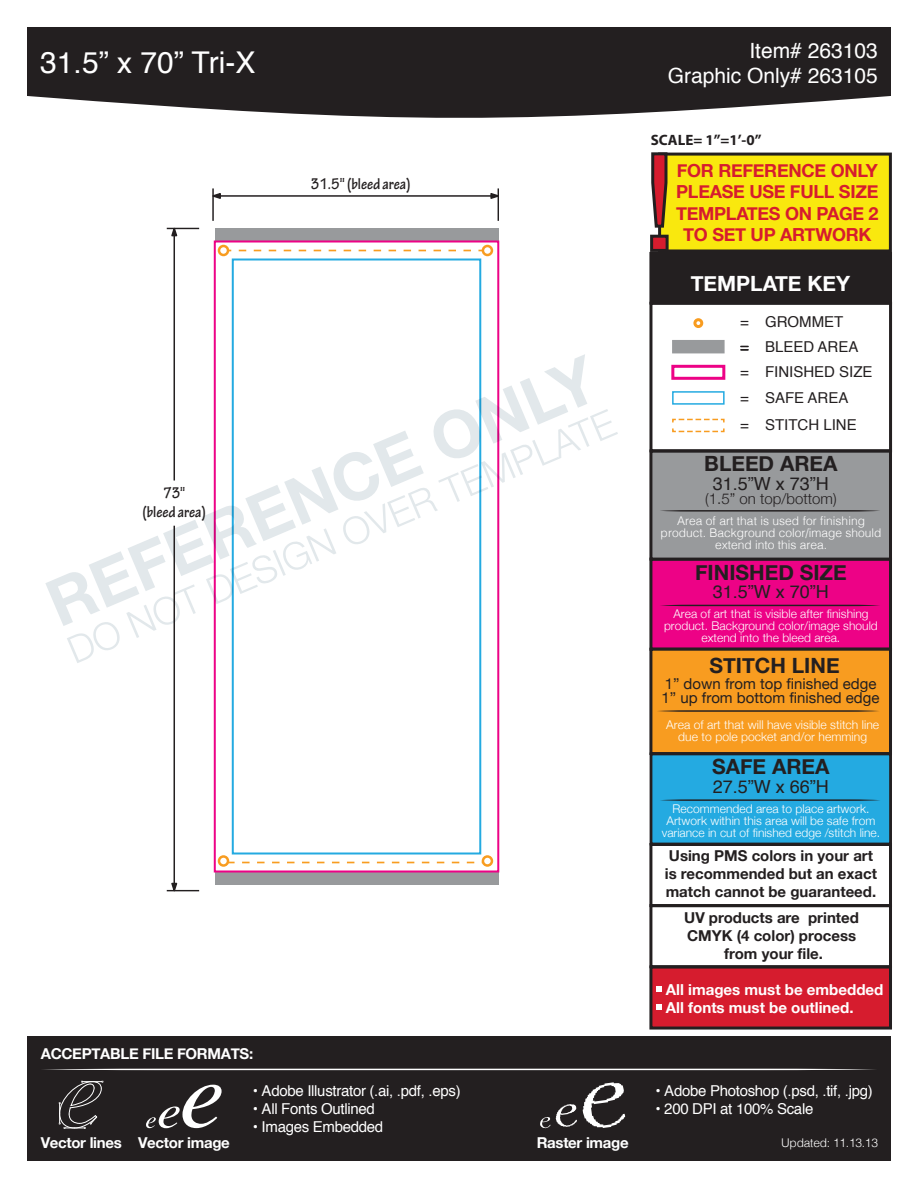
<style>
.page{position:relative;width:918px;height:1188px;background:#fff}
.page>*{position:absolute;margin:0;border:0;box-sizing:border-box;transform-origin:0 0}
.t1{font:30px "Helvetica";color:#fff}
.t2{font:700 21px "Helvetica Neue";color:#231f20}
.t3{font:21px/25.2px "Helvetica";color:#fff;text-align:right}
.t4{font:700 21px "Helvetica Neue";color:#fff}
.t5{font:700 18px/21.6px "Helvetica Neue";letter-spacing:-.015em;color:#d61c2e;text-align:center}
.t6{font:18px "Helvetica";color:#231f20}
.t7{font:700 condensed 16.5px/19.8px "Tekton Pro";color:#231f20;text-align:center}
.t8{font:700 15.15px/17.4px "Helvetica Neue";color:#fff}
.t9{font:700 15px/18px "Helvetica Neue";color:#231f20}
.t10{font:15px "Helvetica";letter-spacing:-.02em;color:#fff}
.t11{font:700 15px "Helvetica Neue";letter-spacing:-.02em;color:#fff}
.t12{font:15px/25.7px "Helvetica";color:#231f20}
.t13{font:15px "Helvetica Neue";color:#231f20}
.t14{font:300 15px "Helvetica Neue";color:#231f20}
.t15{font:700 15px "Myriad";color:#231f20}
.t16{font:300 12.15px/12.1px "Helvetica Neue";letter-spacing:.005em;color:#fff;text-align:center}
.t17{font:300 12px/12px "Helvetica Neue";letter-spacing:.005em;color:#fff;text-align:center}
.t18{font:300 12px/12px "Helvetica";color:#fff;text-align:center}
.t19{font:300 12px "Helvetica";letter-spacing:-.02em;color:#fff}
</style>
<div class="page">
<div style="left:215px;top:228px;width:283px;height:657px;background:#989a9c"></div>
<div style="left:214px;top:241px;width:285px;height:632px;background:#fff;border:2px solid #ed0286"></div>
<svg style="left:229px;top:862px;width:253px;height:1px"></svg>
<svg style="left:229px;top:250px;width:253px;height:1px"></svg>
<div style="left:232px;top:259px;width:249px;height:596px;border:2px solid #24aae1"></div>
<div style="left:482px;top:855px;width:11px;height:12px;border:3px solid #f89c20;border-radius:50%"></div>
<div style="left:218px;top:855px;width:11px;height:12px;border:3px solid #f89c20;border-radius:50%"></div>
<div style="left:218px;top:245px;width:11px;height:11px;border:3px solid #f89c20;border-radius:50%"></div>
<div style="left:482px;top:245px;width:11px;height:11px;border:3px solid #f89c20;border-radius:50%"></div>
<div style="left:649px;top:965px;width:243px;height:65px;background:#d61c2e;border:3px solid #231f20"></div>
<div style="left:658px;top:153px;width:234px;height:99px;background:#f9e80e;border:3px solid #231f20"></div>
<svg style="left:650px;top:152px;width:20px;height:100px"></svg>
<svg style="left:45px;top:354px;width:573px;height:309px"></svg>
<div style="left:649px;top:904px;width:243px;height:64px;border:3px solid #231f20"></div>
<div style="left:650px;top:753px;width:242px;height:92px;background:#24aae1;border:3px solid #231f20"></div>
<div style="left:649px;top:558px;width:243px;height:93px;background:#ed0286;border:3px solid #231f20"></div>
<div style="left:649px;top:449px;width:243px;height:112px;background:#989a9c;border:3px solid #231f20"></div>
<svg style="left:660px;top:799px;width:220px;height:2px"></svg>
<svg style="left:660px;top:605px;width:220px;height:1px"></svg>
<svg style="left:660px;top:510px;width:220px;height:2px"></svg>
<div style="left:649px;top:252px;width:243px;height:53px;background:#231f20"></div>
<div style="left:649px;top:843px;width:243px;height:64px;border:3px solid #231f20"></div>
<div style="left:27px;top:1037px;width:864px;height:124px;background:#231f20"></div>
<svg style="left:43px;top:1069px;width:832px;height:1px"></svg>
<svg style="left:58px;top:1080px;width:46px;height:49px"></svg>
<svg style="left:146px;top:1085px;width:76px;height:43px"></svg>
<svg style="left:556px;top:1082px;width:69px;height:46px"></svg>
<svg style="left:540px;top:1117px;width:10px;height:11px"></svg>
<svg style="left:27px;top:27px;width:864px;height:91px;background:#373334"></svg>
<div style="left:649px;top:302px;width:243px;height:150px;border:3px solid #231f20"></div>
<div style="left:672px;top:340px;width:53px;height:13px;background:#989a9c"></div>
<div style="left:671px;top:365px;width:54px;height:15px;background:#fff;border:3px solid #ed0286"></div>
<svg style="left:672px;top:418px;width:53px;height:15px"></svg>
<div style="left:672px;top:391px;width:53px;height:14px;border:2px solid #24aae1"></div>
<div style="left:693px;top:318px;width:10px;height:10px;border:3px solid #f89c20;border-radius:50%"></div>
<svg style="left:657px;top:1004px;width:5px;height:6px"></svg>
<svg style="left:657px;top:986px;width:5px;height:6px"></svg>
<div style="left:649px;top:648px;width:243px;height:107px;background:#f89c20;border:3px solid #231f20"></div>
<svg style="left:657px;top:710px;width:222px;height:2px"></svg>
<hr style="left:212px;top:188px;width:2px;height:33px;background:#231f20">
<hr style="left:498px;top:188px;width:1px;height:33px;background:#231f20">
<hr style="left:213px;top:195px;width:285px;height:2px;background:#231f20">
<svg style="left:212px;top:192px;width:10px;height:8px"></svg>
<svg style="left:489px;top:192px;width:9px;height:8px"></svg>
<hr style="left:167px;top:228px;width:32px;height:1px;background:#231f20">
<hr style="left:167px;top:890px;width:32px;height:1px;background:#231f20">
<hr style="left:174px;top:228px;width:1px;height:253px;background:#231f20">
<hr style="left:174px;top:526px;width:1px;height:365px;background:#231f20">
<svg style="left:170px;top:227px;width:9px;height:10px"></svg>
<svg style="left:170px;top:882px;width:8px;height:10px"></svg>
<h1 class="t1" style="left:40px;top:39px;width:217px">31.5” x 70” Tri-X</h1>
<h3 class="t7" style="left:311px;top:174px;width:101px">31.5" (bleed area)</h3>
<h3 class="t7" style="left:142px;top:483px;width:65px">73"<br>(bleed area)</h3>
<p class="t11" style="left:41px;top:1041px;width:214px">ACCEPTABLE FILE FORMATS:</p>
<p class="t11" style="left:41px;top:1129px;width:191px">Vector lines Vector image</p>
<p class="t10" style="left:253px;top:1079px;width:209px">• Adobe Illustrator (.ai, .pdf, .eps)</p>
<p class="t10" style="left:253px;top:1097px;width:124px">• All Fonts Outlined</p>
<p class="t10" style="left:253px;top:1115px;width:132px">• Images Embedded</p>
<h2 class="t3" style="left:668px;top:38px;width:212px">Item# 263103<br>Graphic Only# 263105</h2>
<p class="t15" style="left:651px;top:132px;width:112px">SCALE= 1”=1’-0”</p>
<h3 class="t5" style="left:676px;top:158px;width:204px">FOR REFERENCE ONLY<br>PLEASE USE FULL SIZE<br>TEMPLATES ON PAGE 2<br>TO SET UP ARTWORK</h3>
<h2 class="t4" style="left:691px;top:264px;width:161px">TEMPLATE KEY</h2>
<p class="t12" style="left:740px;top:310px;width:105px">= GROMMET</p>
<p class="t12" style="left:740px;top:334px;width:134px;text-indent:25px">BLEED AREA<br>= FINISHED SIZE</p>
<p class="t12" style="left:740px;top:334px;width:10px">=</p>
<p class="t12" style="left:740px;top:385px;width:110px">= SAFE AREA</p>
<p class="t12" style="left:740px;top:412px;width:118px">= STITCH LINE</p>
<h2 class="t2" style="left:704px;top:445px;width:135px">BLEED AREA</h2>
<h3 class="t6" style="left:713px;top:470px;width:118px">31.5”W x 73”H</h3>
<p class="t14" style="left:705px;top:486px;width:133px">(1.5” on top/bottom)</p>
<p class="t18" style="left:661px;top:515px;width:222px">Area of art that is used for finishing product. Background color/image should extend into this area.</p>
<h2 class="t2" style="left:695px;top:553px;width:153px">FINISHED SIZE</h2>
<h3 class="t6" style="left:713px;top:578px;width:118px">31.5”W x 70”H</h3>
<p class="t17" style="left:664px;top:607px;width:215px">Area of art that is visible after finishing product. Background color/image should extend into the bleed area.</p>
<h2 class="t2" style="left:709px;top:646px;width:132px">STITCH LINE</h2>
<p class="t13" style="left:662px;top:685px;width:219px">1” up from bottom finished edge</p>
<p class="t13" style="left:665px;top:671px;width:213px">1” down from top finished edge</p>
<p class="t16" style="left:666px;top:718px;width:215px">Area of art that will have visible stitch line due to pole pocket and/or hemming</p>
<h2 class="t2" style="left:712px;top:748px;width:119px">SAFE AREA</h2>
<h3 class="t6" style="left:713px;top:773px;width:118px">27.5”W x 66”H</h3>
<p class="t17" style="left:662px;top:802px;width:220px">Recommended area to place artwork.<br>Artwork within this area will be safe from variance in cut of finished edge /stitch line.</p>
<p class="t9" style="left:665px;top:846px;width:214px">Using PMS colors in your art is recommended but an exact match cannot be guaranteed.</p>
<p class="t9" style="left:684px;top:908px;width:176px;text-align:center">UV products are printed<br>CMYK (4 color) process from your file.</p>
<p class="t8" style="left:666px;top:980px;width:219px">All images must be embedded<br>All fonts must be outlined.</p>
<p class="t11" style="left:537px;top:1129px;width:93px">Raster image</p>
<p class="t10" style="left:656px;top:1079px;width:219px">• Adobe Photoshop (.psd, .tif, .jpg)</p>
<p class="t10" style="left:656px;top:1097px;width:159px">• 200 DPI at 100% Scale</p>
<p class="t19" style="left:781px;top:1133px;width:98px">Updated: 11.13.13</p>
</div>
